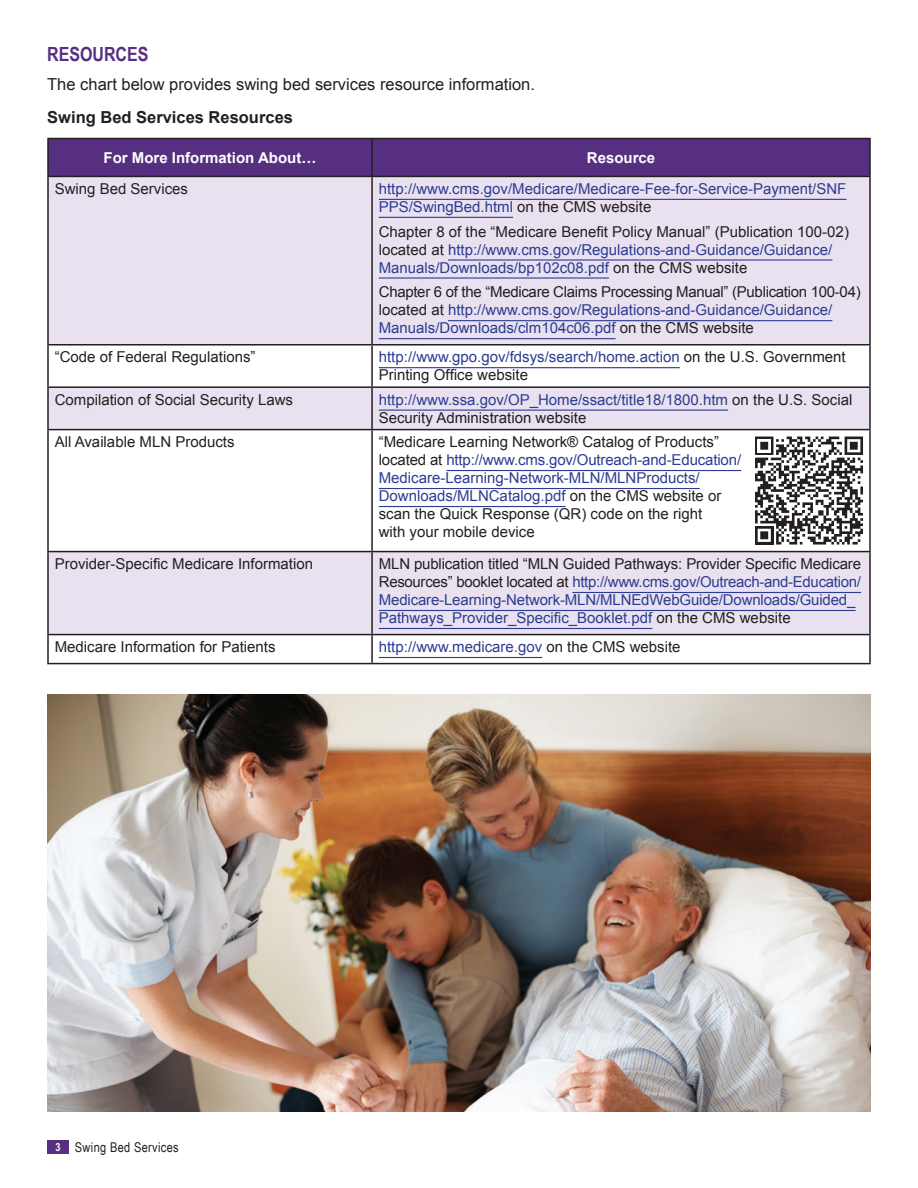
<style>
.page{position:relative;width:918px;height:1188px;background:#fff}
.page>*{position:absolute;margin:0;border:0;box-sizing:border-box;transform-origin:0 0}
.t1{font:700 19.5px "Arial Narrow";color:#562f80}
.t2{font:16.5px "Arial";color:#231f20}
.t3{font:700 16.5px "Arial";color:#231f20}
.Table_Text{font:15px/18px "Arial";color:#231f20}
.Table_Text-2{font:15px/18px "Arial";color:#2c3c92}
.Table_Header{font:700 15px "Arial";color:#fff}
.t4{font:13.5px "Arial Narrow";letter-spacing:.025em;color:#231f20}
.s1{color:#231f20}
.s2{color:#2c3c92}
.s3{font-weight:700;font-size:11.25px;color:#fff}
</style>
<div class="page">
<div style="left:47px;top:1141px;width:22px;height:13px;background:#562f80"></div>
<div style="left:49px;top:139px;width:820px;height:37px;background:#562f80"></div>
<svg style="left:49px;top:177px;width:820px;height:457px;fill:#e9e1ef"></svg>
<hr style="left:47px;top:138px;width:325px;height:1px;background:#231f20">
<hr style="left:47px;top:139px;width:2px;height:37px;background:#231f20">
<hr style="left:372px;top:138px;width:499px;height:1px;background:#231f20">
<hr style="left:371px;top:139px;width:2px;height:37px;background:#231f20">
<hr style="left:869px;top:139px;width:2px;height:37px;background:#231f20">
<hr style="left:47px;top:176px;width:325px;height:1px;background:#231f20">
<hr style="left:47px;top:177px;width:2px;height:167px;background:#231f20">
<hr style="left:372px;top:176px;width:499px;height:1px;background:#231f20">
<hr style="left:371px;top:177px;width:2px;height:167px;background:#231f20">
<hr style="left:869px;top:177px;width:2px;height:167px;background:#231f20">
<hr style="left:47px;top:344px;width:325px;height:2px;background:#231f20">
<hr style="left:47px;top:346px;width:2px;height:40px;background:#231f20">
<hr style="left:372px;top:344px;width:499px;height:2px;background:#231f20">
<hr style="left:371px;top:346px;width:2px;height:40px;background:#231f20">
<hr style="left:869px;top:346px;width:2px;height:40px;background:#231f20">
<hr style="left:47px;top:386px;width:325px;height:2px;background:#231f20">
<hr style="left:47px;top:388px;width:2px;height:41px;background:#231f20">
<hr style="left:372px;top:386px;width:499px;height:2px;background:#231f20">
<hr style="left:371px;top:388px;width:2px;height:41px;background:#231f20">
<hr style="left:869px;top:388px;width:2px;height:41px;background:#231f20">
<hr style="left:47px;top:429px;width:325px;height:1px;background:#231f20">
<hr style="left:47px;top:430px;width:2px;height:121px;background:#231f20">
<hr style="left:372px;top:429px;width:499px;height:1px;background:#231f20">
<hr style="left:371px;top:430px;width:2px;height:121px;background:#231f20">
<hr style="left:869px;top:430px;width:2px;height:121px;background:#231f20">
<hr style="left:47px;top:551px;width:325px;height:1px;background:#231f20">
<hr style="left:47px;top:552px;width:2px;height:82px;background:#231f20">
<hr style="left:372px;top:551px;width:499px;height:1px;background:#231f20">
<hr style="left:371px;top:552px;width:2px;height:82px;background:#231f20">
<hr style="left:869px;top:552px;width:2px;height:82px;background:#231f20">
<hr style="left:47px;top:634px;width:325px;height:1px;background:#231f20">
<hr style="left:47px;top:635px;width:2px;height:28px;background:#231f20">
<hr style="left:372px;top:634px;width:499px;height:1px;background:#231f20">
<hr style="left:371px;top:635px;width:2px;height:28px;background:#231f20">
<hr style="left:869px;top:635px;width:2px;height:28px;background:#231f20">
<hr style="left:47px;top:663px;width:325px;height:1px;background:#231f20">
<hr style="left:372px;top:663px;width:499px;height:1px;background:#231f20">
<hr style="left:379px;top:199px;width:467px;height:1px;background:#2c3c92">
<hr style="left:379px;top:217px;width:134px;height:1px;background:#2c3c92">
<hr style="left:448px;top:259px;width:384px;height:2px;background:#2c3c92">
<hr style="left:379px;top:277px;width:230px;height:2px;background:#2c3c92">
<hr style="left:448px;top:320px;width:384px;height:1px;background:#2c3c92">
<hr style="left:379px;top:338px;width:237px;height:1px;background:#2c3c92">
<hr style="left:379px;top:367px;width:301px;height:1px;background:#2c3c92">
<hr style="left:379px;top:410px;width:349px;height:1px;background:#2c3c92">
<hr style="left:446px;top:470px;width:295px;height:1px;background:#2c3c92">
<hr style="left:379px;top:488px;width:321px;height:1px;background:#2c3c92">
<hr style="left:379px;top:506px;width:187px;height:1px;background:#2c3c92">
<svg style="left:755px;top:437px;width:108px;height:108px"></svg>
<hr style="left:572px;top:592px;width:289px;height:1px;background:#2c3c92">
<hr style="left:379px;top:610px;width:477px;height:1px;background:#2c3c92">
<hr style="left:379px;top:628px;width:273px;height:1px;background:#2c3c92">
<hr style="left:379px;top:657px;width:163px;height:1px;background:#2c3c92">
<img style="left:47px;top:694px;width:824px;height:417px">
<h2 class="t1" style="left:47px;top:40px;width:103px">RESOURCES</h2>
<p class="t2" style="left:47px;top:73px;width:489px">The chart below provides swing bed services resource information.</p>
<p class="t3" style="left:47px;top:106px;width:247px">Swing Bed Services Resources</p>
<p class="Table_Header" style="left:104px;top:148px;width:214px">For More Information About…</p>
<p class="Table_Header" style="left:587px;top:148px;width:70px">Resource</p>
<p class="Table_Text" style="left:55px;top:180px;width:135px">Swing Bed Services</p>
<p class="Table_Text-2" style="left:379px;top:180px;width:469px">http://www.cms.gov/Medicare/Medicare-Fee-for-Service-Payment/SNF<br>PPS/SwingBed.html <span class="s1">on the CMS website</span></p>
<p class="Table_Text" style="left:379px;top:223px;width:472px">Chapter 8 of the “Medicare Benefit Policy Manual” (Publication 100-02) located at <span class="s2">http://www.cms.gov/Regulations-and-Guidance/Guidance/<br>Manuals/Downloads/bp102c08.pdf</span> on the CMS website</p>
<p class="Table_Text" style="left:379px;top:283px;width:483px">Chapter 6 of the “Medicare Claims Processing Manual” (Publication 100-04) located at <span class="s2">http://www.cms.gov/Regulations-and-Guidance/Guidance/<br>Manuals/Downloads/clm104c06.pdf</span> on the CMS website</p>
<p class="Table_Text" style="left:55px;top:348px;width:202px">“Code of Federal Regulations”</p>
<p class="Table_Text-2" style="left:379px;top:348px;width:468px">http://www.gpo.gov/fdsys/search/home.action <span class="s1">on the U.S. Government<br>Printing Office website</span></p>
<p class="Table_Text" style="left:55px;top:391px;width:240px">Compilation of Social Security Laws</p>
<p class="Table_Text-2" style="left:379px;top:391px;width:475px">http://www.ssa.gov/OP_Home/ssact/title18/1800.htm <span class="s1">on the U.S. Social<br>Security Administration website</span></p>
<p class="Table_Text" style="left:55px;top:433px;width:181px">All Available MLN Products</p>
<p class="Table_Text" style="left:379px;top:433px;width:364px">“Medicare Learning Network® Catalog of Products” located at <span class="s2">http://www.cms.gov/Outreach-and-Education/ Medicare-Learning-Network-MLN/MLNProducts/ Downloads/MLNCatalog.pdf</span> on the CMS website or scan the Quick Response (QR) code on the right<br>with your mobile device</p>
<p class="Table_Text" style="left:55px;top:555px;width:260px">Provider-Specific Medicare Information</p>
<p class="Table_Text-2" style="left:379px;top:555px;width:484px"><span class="s1">MLN publication titled “MLN Guided Pathways: Provider Specific Medicare Resources” booklet located at</span> http://www.cms.gov/Outreach-and-Education/ Medicare-Learning-Network-MLN/MLNEdWebGuide/Downloads/Guided_ Pathways_Provider_Specific_Booklet.pdf <span class="s1">on the CMS website</span></p>
<p class="Table_Text" style="left:55px;top:638px;width:222px">Medicare Information for Patients</p>
<p class="Table_Text-2" style="left:379px;top:638px;width:303px">http://www.medicare.gov <span class="s1">on the CMS website</span></p>
<p class="t4" style="left:55px;top:1138px;width:125px"><span class="s3">3</span> Swing Bed Services</p>
</div>
